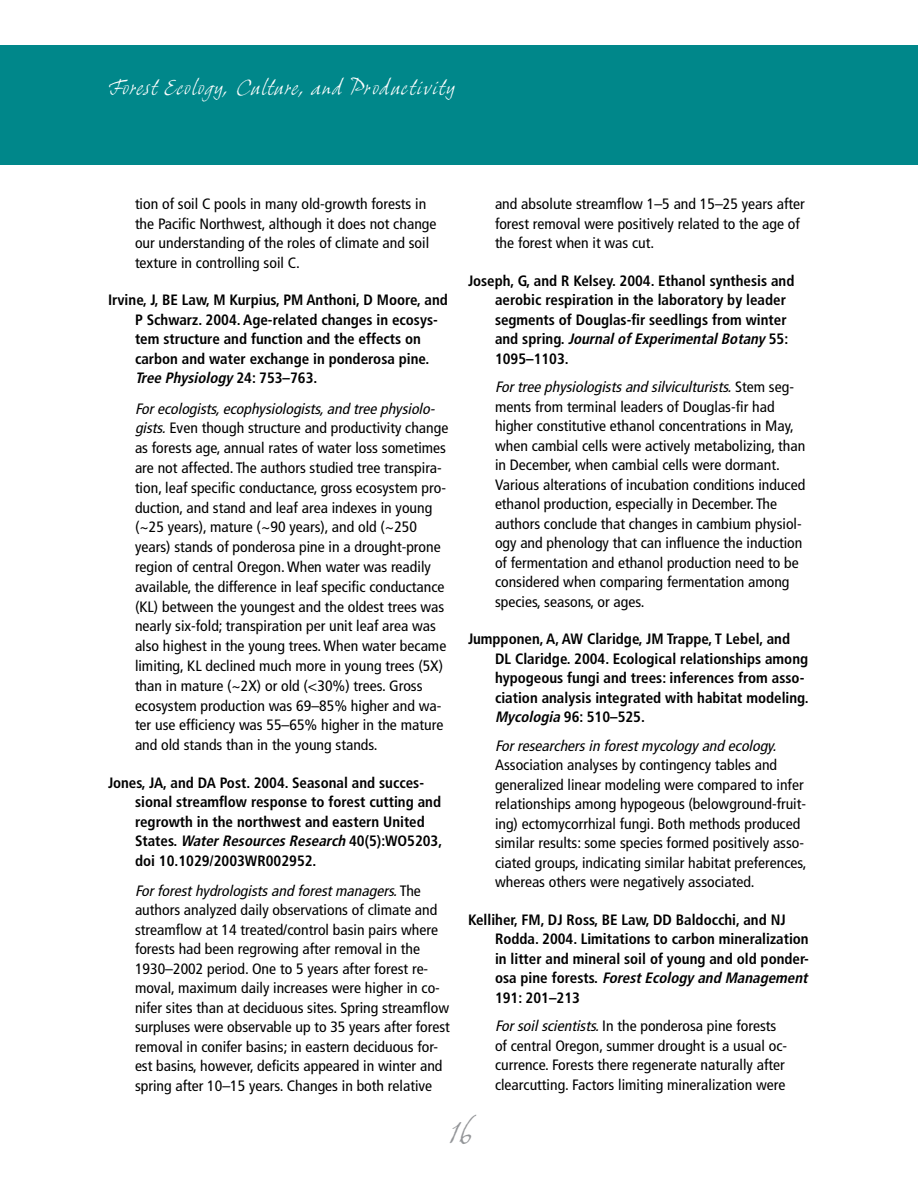
<style>
.page{position:relative;width:918px;height:1188px;background:#fff}
.page>*{position:absolute;margin:0;border:0;box-sizing:border-box;transform-origin:0 0}
.t1{font:italic 33px "Grimshaw Hand ITC";color:#939598}
.t2{font:italic 21px "Grimshaw Hand ITC";letter-spacing:.025em;color:#fff}
.t3{font:condensed 15px/19.5px "Frutiger";color:#000;scale:1.05 1}
.t4{font:700 condensed 15px/19.5px "Frutiger";color:#000}
.t5{font:italic condensed 15px "Frutiger";color:#000;scale:1.05 1}
.s1{font-style:italic}
</style>
<div class="page">
<div style="left:0;top:46px;width:918px;height:119px;background:#00878a"></div>
<h2 class="t2" style="left:108px;top:75px;width:350px">Forest Ecology, Culture, and Productivity</h2>
<p class="t3" style="left:135px;top:194px;width:289px">tion of soil C pools in many old-growth forests in the Pacific Northwest, although it does not change our understanding of the roles of climate and soil texture in controlling soil C.</p>
<p class="t4" style="left:135px;top:290px;width:314px;text-indent:-27px">Irvine, J, BE Law, M Kurpius, PM Anthoni, D Moore, and P Schwarz. 2004. Age-related changes in ecosys&shy;tem structure and function and the effects on carbon and water exchange in ponderosa pine.<br><span class="s1">Tree Physiology</span>2 4 : 7 5 3 – 7 6 3 .</p>
<p class="t3" style="left:135px;top:399px;width:300px"><span class="s1">Forecologists,ecophysiologists,and tree physiolo&shy;gists.</span>Even though structure and productivity change as forests age, annual rates of water loss sometimes are not affected. The authors studied tree transpira&shy;tion, leaf specific conductance, gross ecosystem pro&shy;duction, and stand and leaf area indexes in young (~25 years), mature (~90 years), and old (~250 years) stands of ponderosa pine in a drought-prone region of central Oregon. When water was readily available, the difference in leaf specific conductance (KL) between the youngest and the oldest trees was nearly six-fold; transpiration per unit leaf area was also highest in the young trees. When water became limiting, KL declined much more in young trees (5X) than in mature (~2X) or old (&lt;30%) trees. Gross ecosystem production was 69–85% higher and wa&shy;ter use efficiency was 55–65% higher in the mature and old stands than in the young stands.</p>
<p class="t4" style="left:135px;top:773px;width:309px;text-indent:-27px">Jones, JA, and DA Post. 2004. Seasonal and succes&shy;sional streamflow response to forest cutting and regrowth in the northwest and eastern United<br>S t a t e s . <span class="s1">WaterResourcesResearch</span> 4 0 ( 5 ) : W O 5 2 0 3 , doi 10.1029/2003WR002952.</p>
<p class="t3" style="left:135px;top:881px;width:301px"><span class="s1">Forforesthydrologistsand forestmanagers.</span>T h e authors analyzed daily observations of climate and streamflow at 14 treated/control basin pairs where forests had been regrowing after removal in the 1930–2002 period. One to 5 years after forest re&shy;moval, maximum daily increases were higher in co&shy;nifer sites than at deciduous sites. Spring streamflow surpluses were observable up to 35 years after forest removal in conifer basins; in eastern deciduous for&shy;est basins, however, deficits appeared in winter and spring after 10–15 years. Changes in both relative</p>
<p class="t3" style="left:495px;top:194px;width:297px">and absolute streamflow 1–5 and 15–25 years after forest removal were positively related to the age of the forest when it was cut.</p>
<p class="t4" style="left:495px;top:271px;width:301px;text-indent:-27px">Joseph, G, and R Kelsey. 2004. Ethanol synthesis and aerobic respiration in the laboratory by leader segments of Douglas-fir seedlings from winter a n d s p r i n g . <span class="s1">JournalofExperimentalBotany</span>5 5 :<br>1095–1103.</p>
<p class="t3" style="left:495px;top:377px;width:297px"><span class="s1">Fortree physiologistsand silviculturists.</span>S t e m s e g - ments from terminal leaders of Douglas-fir had higher constitutive ethanol concentrations in May, when cambial cells were actively metabolizing, than in December, when cambial cells were dormant.<br>Various alterations of incubation conditions induced ethanol production, especially in December. The authors conclude that changes in cambium physiol&shy;ogy and phenology that can influence the induction of fermentation and ethanol production need to be considered when comparing fermentation among species, seasons, or ages.</p>
<p class="t4" style="left:495px;top:629px;width:315px;text-indent:-27px">Jumpponen, A, AW Claridge, JM Trappe, T Lebel, and DL Claridge. 2004. Ecological relationships among hypogeous fungi and trees: inferences from asso&shy;ciation analysis integrated with habitat modeling.<br><span class="s1">Mycologia</span> 96: 510–525.</p>
<p class="t5" style="left:495px;top:737px;width:273px">Forresearchersin forestmycologyand ecology.</p>
<p class="t3" style="left:495px;top:755px;width:298px">Association analyses by contingency tables and generalized linear modeling were compared to infer relationships among hypogeous (belowground-fruit&shy;ing) ectomycorrhizal fungi. Both methods produced similar results: some species formed positively asso&shy;ciated groups, indicating similar habitat preferences, whereas others were negatively associated.</p>
<p class="t4" style="left:495px;top:910px;width:318px;text-indent:-27px">Kelliher, FM, DJ Ross, BE Law, DD Baldocchi, and NJ Rodda. 2004. Limitations to carbon mineralization in litter and mineral soil of young and old ponder&shy;o s a p i n e f o r e s t s . <span class="s1">ForestEcologyand Management </span>191: 201–213</p>
<p class="t3" style="left:495px;top:1016px;width:280px"><span class="s1">Forsoilscientists.</span>In the ponderosa pine forests of central Oregon, summer drought is a usual oc&shy;currence. Forests there regenerate naturally after clearcutting. Factors limiting mineralization were</p>
<h1 class="t1" style="left:449px;top:1113px;width:25px">16</h1>
</div>
